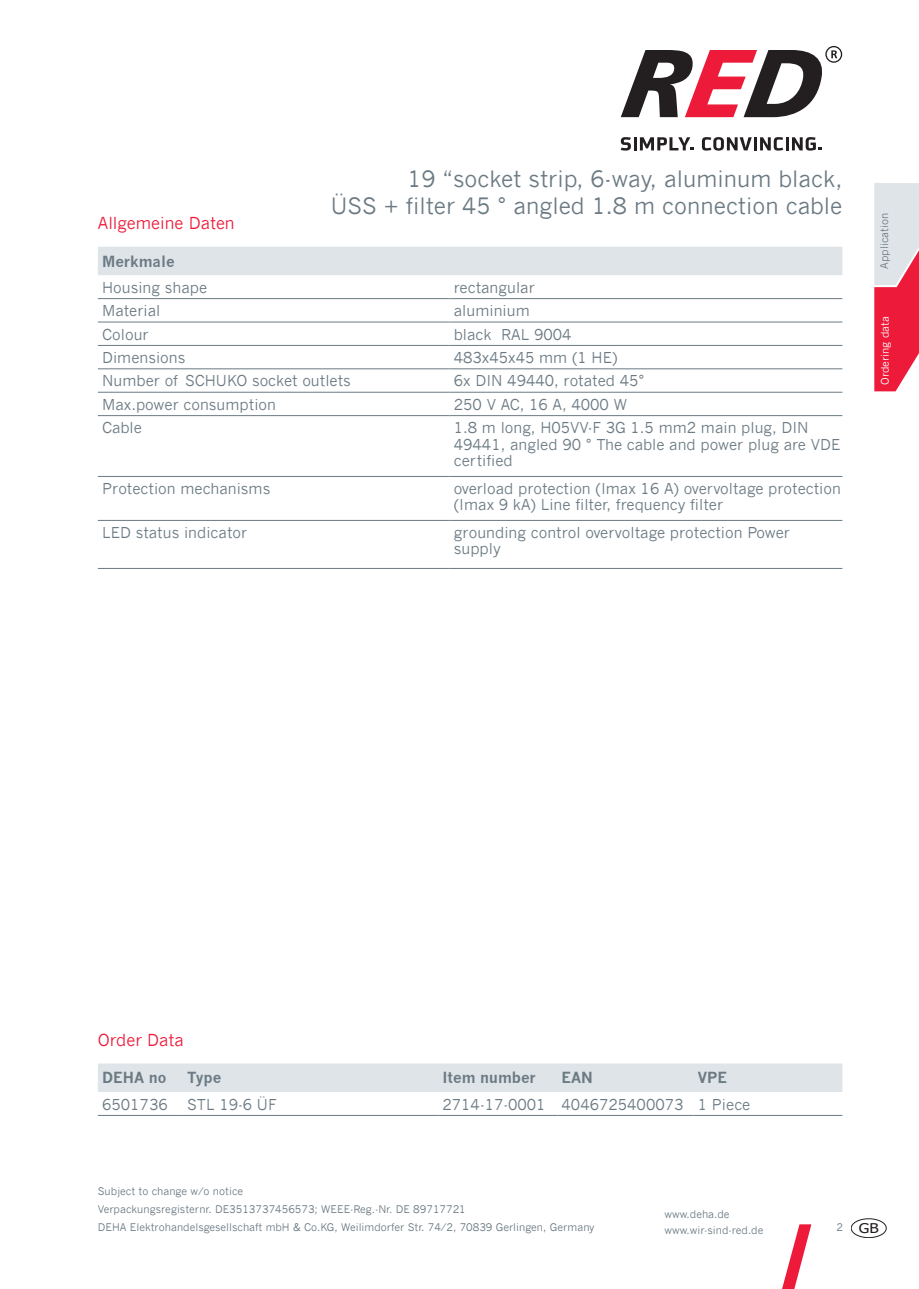
<style>
.page{position:relative;width:919px;height:1289px;background:#fff}
.page>*{position:absolute;margin:0;border:0;box-sizing:border-box;transform-origin:0 0}
.t1{font:22.5px/27px "News Gothic";color:#6b7a83;text-align:right}
.t2{font:16.5px "News Gothic";color:#ed1a3a}
.t3{font:15px/16.5px "News Gothic";color:#6b7a83}
.t4{font:700 15px "News Gothic";color:#6b7a83}
.t5{font:13.5px "Tahoma";color:#231f20;scale:1.17 1}
.t6{font:10.5px/18px "News Gothic";color:#6b7a83}
.t7{font:10.5px "News Gothic";color:#fff}
.s1{font-family:"News Gothic";font-size:10.5px;color:#6b7a83}
</style>
<div class="page">
<svg style="left:620px;top:46px;width:222px;height:71px"></svg>
<svg style="left:620px;top:137px;width:73px;height:14px"></svg>
<svg style="left:702px;top:137px;width:119px;height:14px"></svg>
<svg style="left:874px;top:183px;width:44px;height:208px;background:#e88394"></svg>
<svg style="left:782px;top:1224px;width:29px;height:64px"></svg>
<div style="left:851px;top:1218px;width:35px;height:19px;border:1px solid #231f20;border-radius:50%"></div>
<div style="left:98px;top:1063px;width:744px;height:28px;background:#dfe4e8"></div>
<hr style="left:98px;top:1115px;width:85px;height:1px;background:#6b7a83">
<hr style="left:183px;top:1115px;width:255px;height:1px;background:#6b7a83">
<hr style="left:438px;top:1115px;width:119px;height:1px;background:#6b7a83">
<hr style="left:557px;top:1115px;width:136px;height:1px;background:#6b7a83">
<hr style="left:693px;top:1115px;width:149px;height:1px;background:#6b7a83">
<div style="left:98px;top:247px;width:744px;height:28px;background:#dfe4e8"></div>
<hr style="left:98px;top:568px;width:351px;height:1px;background:#6b7a83">
<hr style="left:449px;top:568px;width:393px;height:1px;background:#6b7a83">
<hr style="left:98px;top:520px;width:351px;height:1px;background:#6b7a83">
<hr style="left:449px;top:520px;width:393px;height:1px;background:#6b7a83">
<hr style="left:98px;top:476px;width:351px;height:1px;background:#6b7a83">
<hr style="left:449px;top:476px;width:393px;height:1px;background:#6b7a83">
<hr style="left:98px;top:392px;width:351px;height:1px;background:#6b7a83">
<hr style="left:98px;top:415px;width:351px;height:1px;background:#6b7a83">
<hr style="left:449px;top:392px;width:393px;height:1px;background:#6b7a83">
<hr style="left:449px;top:415px;width:393px;height:1px;background:#6b7a83">
<hr style="left:98px;top:298px;width:351px;height:1px;background:#6b7a83">
<hr style="left:98px;top:322px;width:351px;height:1px;background:#6b7a83">
<hr style="left:98px;top:345px;width:351px;height:1px;background:#6b7a83">
<hr style="left:98px;top:368px;width:351px;height:1px;background:#6b7a83">
<hr style="left:449px;top:298px;width:393px;height:1px;background:#6b7a83">
<hr style="left:449px;top:322px;width:393px;height:1px;background:#6b7a83">
<hr style="left:449px;top:345px;width:393px;height:1px;background:#6b7a83">
<hr style="left:449px;top:368px;width:393px;height:1px;background:#6b7a83">
<h1 class="t1" style="left:331px;top:165px;width:513px">19 “socket strip, 6-way, aluminum black,<br>ÜSS + filter 45 ° angled 1.8 m connection cable</h1>
<p class="t2" style="left:98px;top:213px;width:138px">Allgemeine Daten</p>
<p class="t4" style="left:102px;top:252px;width:74px">Merkmale</p>
<p class="t3" style="left:102px;top:279px;width:107px">Housing shape</p>
<p class="t3" style="left:454px;top:279px;width:82px">rectangular</p>
<p class="t3" style="left:102px;top:302px;width:60px">Material</p>
<p class="t3" style="left:454px;top:302px;width:77px">aluminium</p>
<p class="t3" style="left:102px;top:326px;width:48px">Colour</p>
<p class="t3" style="left:454px;top:326px;width:119px">black RAL 9004</p>
<p class="t3" style="left:102px;top:349px;width:85px">Dimensions</p>
<p class="t3" style="left:454px;top:349px;width:165px">483x45x45 mm (1 HE)</p>
<p class="t3" style="left:102px;top:372px;width:250px">Number of SCHUKO socket outlets</p>
<p class="t3" style="left:454px;top:372px;width:192px">6x DIN 49440, rotated 45°</p>
<p class="t3" style="left:102px;top:396px;width:175px">Max.power consumption</p>
<p class="t3" style="left:454px;top:396px;width:175px">250 V AC, 16 A, 4000 W</p>
<p class="t3" style="left:102px;top:419px;width:41px">Cable</p>
<p class="t3" style="left:454px;top:419px;width:388px">1.8 m long, H05VV-F 3G 1.5 mm2 main plug, DIN<br>49441, angled 90 ° The cable and power plug are VDE certified</p>
<p class="t3" style="left:102px;top:480px;width:170px">Protection mechanisms</p>
<p class="t3" style="left:454px;top:480px;width:388px">overload protection (Imax 16 A) overvoltage protection (Imax 9 kA) Line filter, frequency filter</p>
<p class="t3" style="left:102px;top:524px;width:147px">LED status indicator</p>
<p class="t3" style="left:454px;top:524px;width:337px">grounding control overvoltage protection Power supply</p>
<p class="t6" style="left:875px;top:269px;width:57px;rotate:-90deg">Application</p>
<p class="t7" style="left:878px;top:385px;width:70px;rotate:-90deg">Ordering data</p>
<p class="t2" style="left:98px;top:1030px;width:87px">Order Data</p>
<p class="t4" style="left:102px;top:1068px;width:66px">DEHA no</p>
<p class="t4" style="left:187px;top:1068px;width:36px">Type</p>
<p class="t4" style="left:442px;top:1068px;width:95px">Item number</p>
<p class="t4" style="left:561px;top:1068px;width:33px">EAN</p>
<p class="t4" style="left:697px;top:1068px;width:31px">VPE</p>
<p class="t3" style="left:102px;top:1095px;width:67px">6501736</p>
<p class="t3" style="left:187px;top:1095px;width:91px">STL 19-6 ÜF</p>
<p class="t3" style="left:442px;top:1095px;width:309px">2714-17-0001 4046725400073 1 Piece</p>
<p class="t6" style="left:98px;top:1181px;width:498px">Subject to change w/o notice<br>Verpackungsregisternr. DE3513737456573; WEEE-Reg.-Nr. DE 89717721<br>DEHA Elektrohandelsgesellschaft mbH &amp; Co.KG, Weilimdorfer Str. 74/2, 70839 Gerlingen, Germany</p>
<p class="t6" style="left:664px;top:1205px;width:100px;line-height:16.5px">www.deha.de www.wir-sind-red.de</p>
<p class="t5" style="left:836px;top:1218px;width:38px"><span class="s1">2</span> GB</p>
</div>
